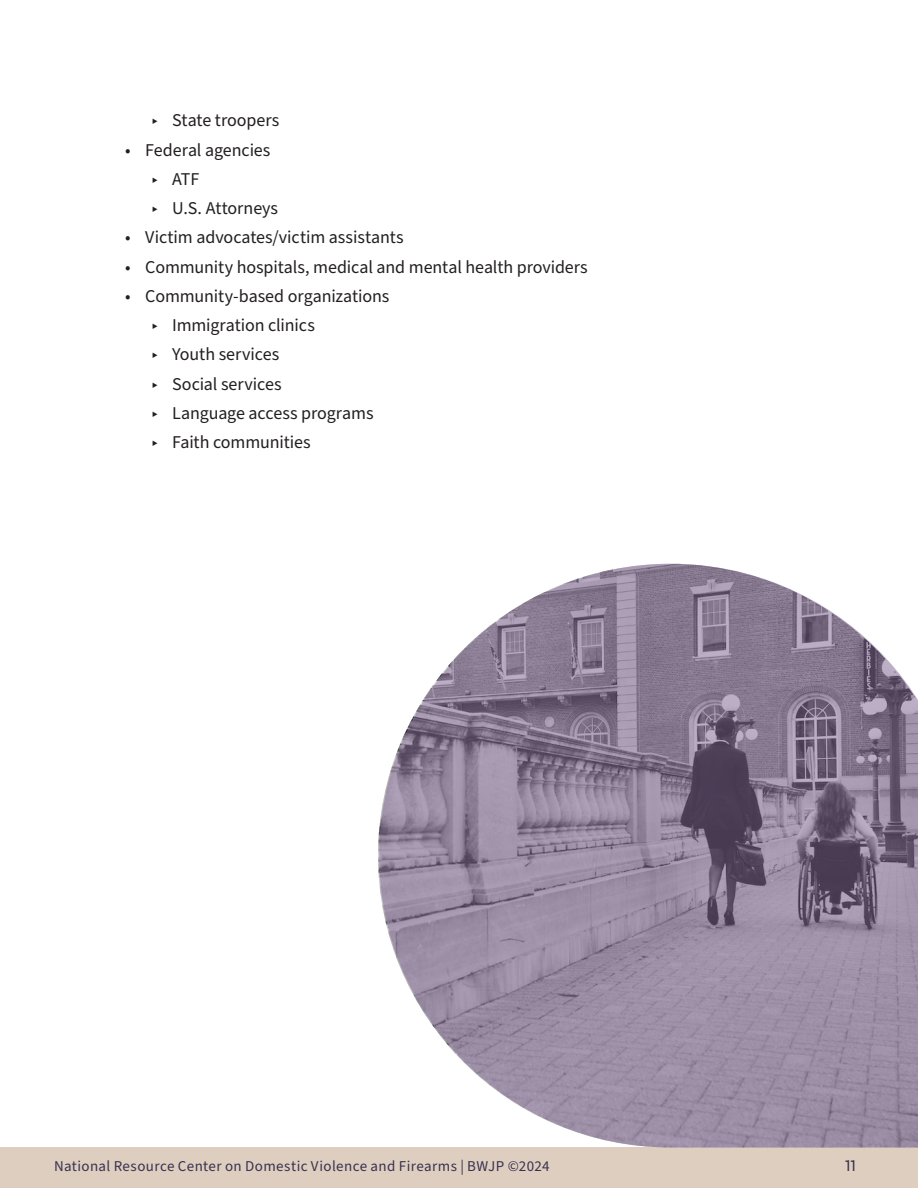
<style>
.page{position:relative;width:918px;height:1188px;background:#fff}
.page>*{position:absolute;margin:0;border:0;box-sizing:border-box;transform-origin:0 0}
.t1{font:18px "Source Sans Pro";letter-spacing:-.005em;color:#231f20}
.t2{font:15px "Source Sans Pro";letter-spacing:.025em;color:#393250}
.t3{font:15px "Outfit";color:#393250}
</style>
<div class="page">
<div style="left:0;top:1148px;width:918px;height:40px;background:#decebf"></div>
<svg style="left:379px;top:564px;width:539px;height:584px;background:#a094a8"></svg>
<p class="t1" style="left:152px;top:108px;width:129px">▸ State troopers</p>
<p class="t1" style="left:125px;top:138px;width:147px">• Federal agencies</p>
<p class="t1" style="left:152px;top:167px;width:49px">▸ ATF</p>
<p class="t1" style="left:152px;top:196px;width:128px">▸ U.S. Attorneys</p>
<p class="t1" style="left:125px;top:225px;width:280px">• Victim advocates/victim assistants</p>
<p class="t1" style="left:125px;top:255px;width:464px">• Community hospitals, medical and mental health providers</p>
<p class="t1" style="left:125px;top:284px;width:266px">• Community-based organizations</p>
<p class="t1" style="left:152px;top:313px;width:164px">▸ Immigration clinics</p>
<p class="t1" style="left:152px;top:342px;width:129px">▸ Youth services</p>
<p class="t1" style="left:152px;top:372px;width:131px">▸ Social services</p>
<p class="t1" style="left:152px;top:401px;width:223px">▸ Language access programs</p>
<p class="t1" style="left:152px;top:430px;width:160px">▸ Faith communities</p>
<p class="t2" style="left:54px;top:1156px;width:497px">National Resource Center on Domestic Violence and Firearms | BWJP ©2024</p>
<p class="t3" style="left:845px;top:1156px;width:12px">11</p>
</div>
